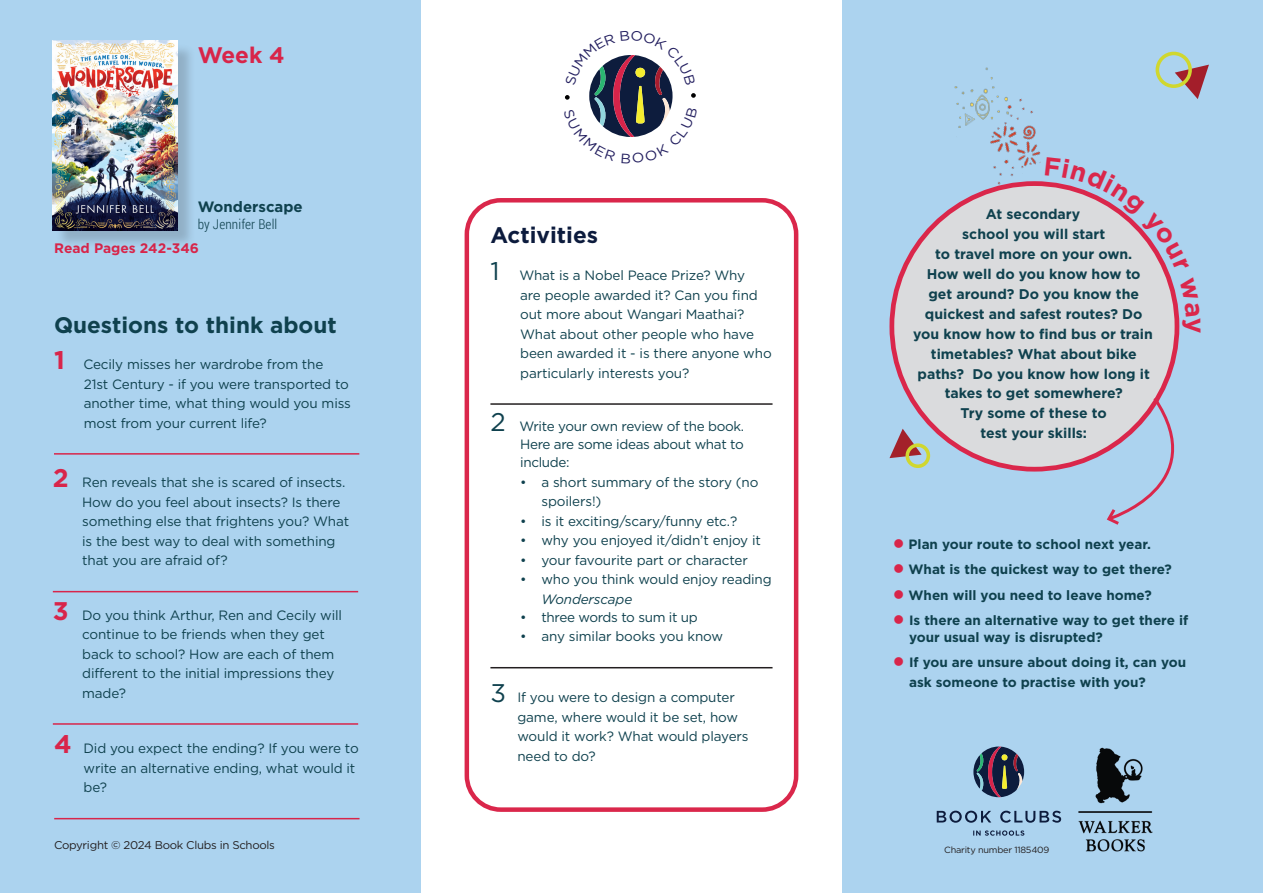
<style>
.page{position:relative;width:1263px;height:893px;background:#fff}
.page>*{position:absolute;margin:0;border:0;box-sizing:border-box;transform-origin:0 0}
.t1{font:700 22.5px "Gotham";color:#0f414e}
.t2{font:700 22.5px "Gotham";color:#0c1b3d}
.t3{font:700 22.5px "Gotham";color:#d8254a}
.t4{font:700 15px "Gotham";color:#0f414e}
.t5{font:700 14.1px/20px "Gotham";color:#0f414e;text-align:center}
.t6{font:700 13.8px "Gotham";color:#d8254a}
.Paragraph_Style_Qs{font:13.5px/19.5px "Gotham";letter-spacing:-.01em;color:#0f414e}
.Paragraph_Style_1{font:13.5px/19.5px "Gotham";letter-spacing:-.01em;color:#0f414e}
.t7{font:700 13.5px/16.5px "Gotham";color:#0f414e}
.Paragraph_Style_2_end{font:13.5px/18px "Gotham";letter-spacing:-.025em;color:#0f414e}
.t8{font:300 13.5px "Roboto Condensed";letter-spacing:.01em;color:#0f414e}
.t9{font:11.25px "Gotham";letter-spacing:-.025em;color:#231f20}
.t10{font:9px "Gotham";letter-spacing:-.025em;color:#231f20}
.s1{font-weight:700;font-size:25.5px;color:#d8254a}
.s2{font-size:25.5px}
.s3{font-style:italic}
.s4{color:#d8254a}
</style>
<div class="page">
<div style="left:465px;top:198px;width:333px;height:614px;border:4px solid #da274b;border-radius:34px"></div>
<div style="left:0;top:0;width:421px;height:893px;background:#acd3ef"></div>
<div style="left:842px;top:0;width:421px;height:893px;background:#acd3ef"></div>
<hr style="left:490px;top:403px;width:282px;height:2px;background:#231f20">
<hr style="left:54px;top:453px;width:305px;height:2px;background:#d8254a">
<hr style="left:53px;top:723px;width:305px;height:2px;background:#d8254a">
<hr style="left:53px;top:591px;width:305px;height:1px;background:#d8254a">
<div style="left:892px;top:184px;width:285px;height:285px;background:#dadbdd;border-radius:50%"></div>
<svg style="left:1105px;top:394px;width:70px;height:131px"></svg>
<hr style="left:54px;top:818px;width:305px;height:1px;background:#d8254a">
<svg style="left:973px;top:746px;width:51px;height:51px"></svg>
<svg style="left:937px;top:811px;width:54px;height:12px"></svg>
<svg style="left:1000px;top:811px;width:56px;height:12px"></svg>
<svg style="left:973px;top:830px;width:51px;height:6px"></svg>
<img style="left:1056px;top:747px;width:97px;height:105px">
<div style="left:55px;top:43px;width:140px;height:206px;background:#231f20;opacity:.2"></div>
<img style="left:53px;top:41px;width:124px;height:190px">
<hr style="left:490px;top:667px;width:282px;height:1px;background:#231f20">
<svg style="left:889px;top:429px;width:32px;height:29px"></svg>
<div style="left:905px;top:443px;width:25px;height:25px;border:4px solid #d0d72f;border-radius:50%"></div>
<svg style="left:1178px;top:65px;width:31px;height:34px"></svg>
<img style="left:1157px;top:53px;width:33px;height:33px;border-radius:16px">
<div style="left:1155px;top:52px;width:37px;height:36px;border:4px solid #d0d72f;border-radius:50%"></div>
<img style="left:967px;top:166px;width:78px;height:32px">
<img style="left:954px;top:67px;width:87px;height:99px">
<svg style="left:1045px;top:181px;width:124px;height:90px"></svg>
<svg style="left:1179px;top:317px;width:1px;height:16px"></svg>
<svg style="left:565px;top:55px;width:131px;height:82px"></svg>
<p class="t3" style="left:198px;top:40px;width:88px">Week 4</p>
<p class="t4" style="left:198px;top:197px;width:107px">Wonderscape</p>
<p class="t8" style="left:198px;top:214px;width:81px">by Jennifer Bell</p>
<p class="t6" style="left:54px;top:239px;width:146px">Read Pages 242-346</p>
<p class="t1" style="left:54px;top:310px;width:284px">Questions to think about</p>
<p class="Paragraph_Style_Qs" style="left:84px;top:354px;width:269px;text-indent:-30px"><span class="s1">1</span> Cecily misses her wardrobe from the 21st Century - if you were transported to another time, what thing would you miss most from your current life?</p>
<p class="Paragraph_Style_Qs" style="left:82px;top:473px;width:268px;text-indent:-29px"><span class="s1">2</span> Ren reveals that she is scared of insects.<br>How do you feel about insects? Is there something else that frightens you? What is the best way to deal with something that you are afraid of?</p>
<p class="Paragraph_Style_Qs" style="left:82px;top:605px;width:261px;text-indent:-29px"><span class="s1">3</span> Do you think Arthur, Ren and Cecily will continue to be friends when they get back to school? How are each of them different to the initial impressions they made?</p>
<p class="Paragraph_Style_Qs" style="left:84px;top:739px;width:277px;text-indent:-29px"><span class="s1">4</span> Did you expect the ending? If you were to write an alternative ending, what would it be?</p>
<p class="t9" style="left:54px;top:838px;width:222px">Copyright © 2024 Book Clubs in Schools</p>
<p class="t2" style="left:490px;top:220px;width:109px">Activities</p>
<p class="Paragraph_Style_1" style="left:520px;top:265px;width:253px;text-indent:-30px"><span class="s2">1</span> What is a Nobel Peace Prize? Why<br>are people awarded it? Can you find out more about Wangari Maathai?<br>What about other people who have been awarded it - is there anyone who particularly interests you?</p>
<p class="Paragraph_Style_2_end" style="left:490px;top:417px;width:255px"><span class="s2">2</span> Write your own review of the book.</p>
<p class="Paragraph_Style_2_end" style="left:520px;top:435px;width:225px">Here are some ideas about what to include:</p>
<p class="Paragraph_Style_1" style="left:541px;top:472px;width:218px;text-indent:-21px">• a short summary of the story (no spoilers!)</p>
<p class="Paragraph_Style_1" style="left:520px;top:511px;width:219px">• is it exciting/scary/funny etc.?</p>
<p class="Paragraph_Style_1" style="left:520px;top:531px;width:242px">• why you enjoyed it/didn’t enjoy it</p>
<p class="Paragraph_Style_1" style="left:520px;top:550px;width:229px">• your favourite part or character</p>
<p class="Paragraph_Style_1" style="left:541px;top:570px;width:232px;text-indent:-21px">• who you think would enjoy reading<br><span class="s3">Wonderscape</span></p>
<p class="Paragraph_Style_1" style="left:520px;top:607px;width:179px">• three words to sum it up</p>
<p class="Paragraph_Style_1" style="left:520px;top:627px;width:204px">• any similar books you know</p>
<p class="Paragraph_Style_1" style="left:517px;top:688px;width:233px;text-indent:-27px"><span class="s2">3</span> If you were to design a computer game, where would it be set, how would it work? What would players need to do?</p>
<p class="t5" style="left:913px;top:204px;width:241px">At secondary<br>school you will start<br>to travel more on your own.<br>How well do you know how to get around? Do you know the quickest and safest routes? Do you know how to find bus or train timetables? What about bike paths? Do you know how long it takes to get somewhere?</p>
<p class="t5" style="left:961px;top:403px;width:148px">Try some of these to</p>
<p class="t5" style="left:980px;top:423px;width:108px">test your skills:</p>
<p class="t7" style="left:893px;top:536px;width:259px"><span class="s4">●</span> Plan your route to school next year.</p>
<p class="t7" style="left:893px;top:561px;width:280px"><span class="s4">●</span> What is the quickest way to get there?</p>
<p class="t7" style="left:893px;top:587px;width:260px"><span class="s4">●</span> When will you need to leave home?</p>
<p class="t7" style="left:909px;top:612px;width:281px;text-indent:-16px"><span class="s4">●</span> Is there an alternative way to get there if your usual way is disrupted?</p>
<p class="t7" style="left:909px;top:653px;width:279px;line-height:19.5px;text-indent:-16px"><span class="s4">●</span> If you are unsure about doing it, can you ask someone to practise with you?</p>
<p class="t10" style="left:944px;top:844px;width:107px">Charity number 1185409</p>
</div>
